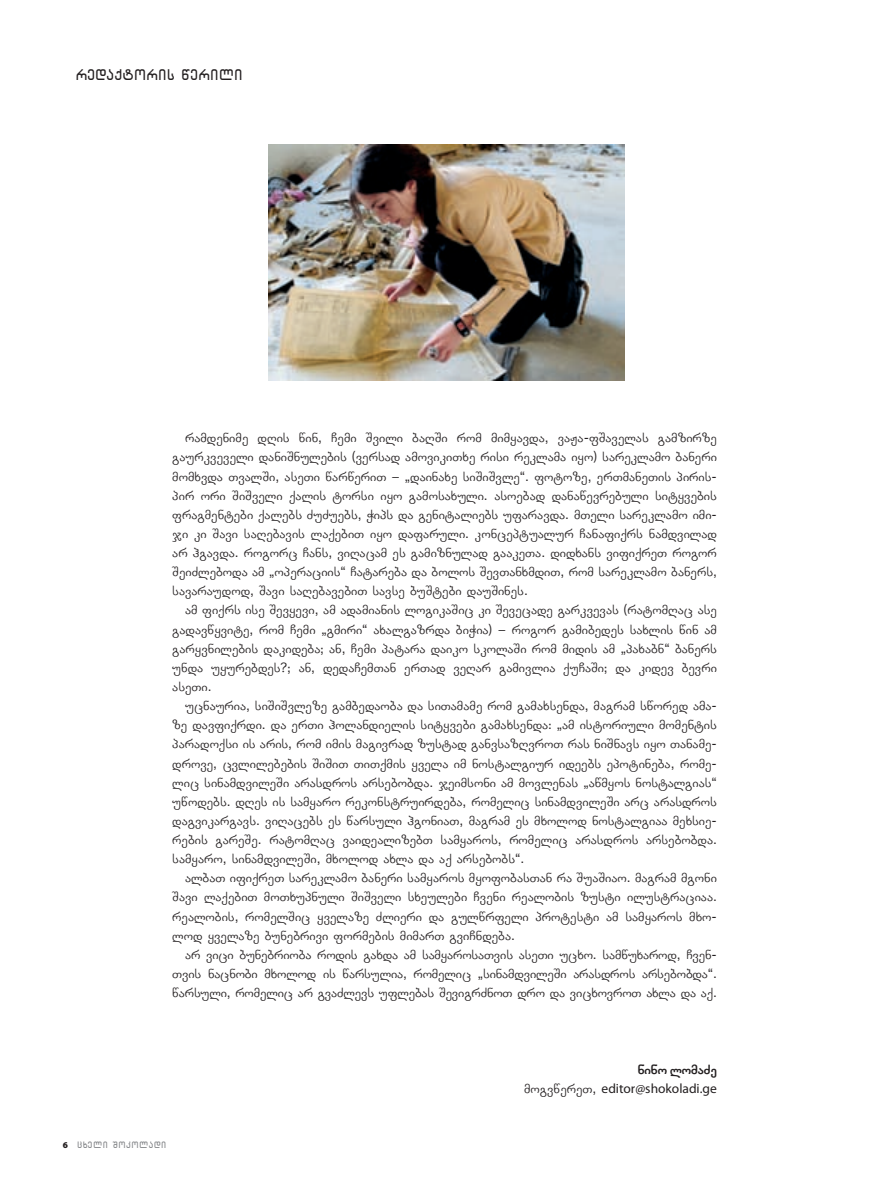
<style>
.page{position:relative;width:885px;height:1195px;background:#fff}
.page>*{position:absolute;margin:0;border:0;box-sizing:border-box;transform-origin:0 0}
.t1{font:15px "Sanet";color:#231f20}
.t2{font:13.5px/19.2px "A Kolkhety N";color:#231f20;text-align:justify}
.t3{font:13.5px "Myriad Pro";color:#231f20}
.t4{font:700 13.5px "A Kolkhety N";color:#231f20}
.t5{font:9px "Sanet";letter-spacing:.05em;color:#808285}
.s1{font-family:"Myriad Pro";font-weight:900;color:#231f20}
.s2{font-family:"A Kolkhety N"}
</style>
<div class="page">
<img style="left:269px;top:145px;width:355px;height:236px">
<p class="t1" style="left:75px;top:66px;width:169px">REDAQTORIS WERILI</p>
<p class="t2" style="left:172px;top:428px;width:546px;text-indent:13px">RAMDENIME DRIS WIN, CEMI SVILI BARSI ROM MIMYAVDA, VAJA-FSAVELAS GAMZIRZE GAURKVEVELI DANISNULEBIS (VERSAD AMOVIKITXE RISI REKLAMA IYO) SAREKLAMO BANERI MOMXVDA TVALSI, ASETI WARWERIT _ `DAINAXE SISISVLE~. FOTOZE, ERTMANETIS PIRIS-PIR ORI SISVELI QALIS TORSI IYO GAMOSAXULI. ASOEBAD DANAWEVREBULI SITYVEBIS FRAGMENTEBI QALEBS ZUZUEBS, WIPS DA GENITALIEBS UFARAVDA. MTELI SAREKLAMO IMI-JI KI SAVI SAREBAVIS LAQEBIT IYO DAFARULI. KONCEPTUALUR CANAFIQRS NAMDVILAD AR HGAVDA. ROGORC CANS, VIRACAM ES GAMIZNULAD GAAKETA. DIDXANS VIFIQRET ROGOR SEIZLEBODA AM `OPERACIIS~ CATAREBA DA BOLOS SEVTANXMDIT, ROM SAREKLAMO BANERS, SAVARAUDOD, SAVI SAREBAVEBIT SAVSE BUSTEBI DAUSINES.</p>
<p class="t2" style="left:172px;top:600px;width:546px;text-indent:13px">AM FIQRS ISE SEVYEVI, AM ADAMIANIS LOGIKASIC KI SEVECADE GARKVEVAS (RATOMRAC ASE GADAVWYVITE, ROM CEMI `GMIRI~ AXALGAZRDA BIWIA) _ ROGOR GAMIBEDES SAXLIS WIN AM GARYVNILEBIS DAKIDEBA; AN, CEMI PATARA DAIKO SKOLASI ROM MIDIS AM `PAXABN~ BANERS UNDA UYUREBDES?; AN, DEDACEMTAN ERTAD VERAR GAMIVLIA QUCASI; DA KIDEV BEVRI ASETI.</p>
<p class="t2" style="left:172px;top:696px;width:546px;text-indent:13px">UCNAURIA, SISISVLEZE GAMBEDAOBA DA SITAMAME ROM GAMAXSENDA, MAGRAM SWORED AMA-ZE DAVFIQRDI. DA ERTI HOLANDIELIS SITYVEBI GAMAXSENDA: `AM ISTORIULI MOMENTIS PARADOQSI IS ARIS, ROM IMIS MAGIVRAD ZUSTAD GANVSAZRVROT RAS NISNAVS IYO TANAME-DROVE, CVLILEBEBIS SISIT TITQMIS YVELA IM NOSTALGIUR IDEEBS EPOTINEBA, ROME-LIC SINAMDVILESI ARASDROS ARSEBOBDA. JEIMSONI AM MOVLENAS `AWMYOS NOSTALGIAS~ UWODEBS. DRES IS SAMYARO REKONSTRUIRDEBA, ROMELIC SINAMDVILESI ARC ARASDROS DAGVIKARGAVS. VIRACEBS ES WARSULI HGONIAT, MAGRAM ES MXOLOD NOSTALGIAA MEXSIE-REBIS GARESE. RATOMRAC VAIDEALIZEBT SAMYAROS, ROMELIC ARASDROS ARSEBOBDA.<br>SAMYARO, SINAMDVILESI, MXOLOD AXLA DA AQ ARSEBOBS~.</p>
<p class="t2" style="left:172px;top:868px;width:546px;text-indent:13px">ALBAT IFIQRET SAREKLAMO BANERI SAMYAROS MYOFOBASTAN RA SUASIAO. MAGRAM MGONI SAVI LAQEBIT MOTXUPNULI SISVELI SXEULEBI CVENI REALOBIS ZUSTI ILUSTRACIAA.<br>REALOBIS, ROMELSIC YVELAZE ZLIERI DA GULWRFELI PROTESTI AM SAMYAROS MXO-LOD YVELAZE BUNEBRIVI FORMEBIS MIMART GVICNDEBA.</p>
<p class="t2" style="left:172px;top:944px;width:546px;text-indent:13px">AR VICI BUNEBRIOBA RODIS GAXDA AM SAMYAROSATVIS ASETI UCXO. SAMWUXAROD, CVEN-TVIS NACNOBI MXOLOD IS WARSULIA, ROMELIC `SINAMDVILESI ARASDROS ARSEBOBDA~.<br>WARSULI, ROMELIC AR GVAZLEVS UFLEBAS SEVIGRZNOT DRO DA VICXOVROT AXLA DA AQ.</p>
<p class="t5" style="left:63px;top:1139px;width:105px"><span class="s1">6</span> CXELI SOKOLADI</p>
<p class="t4" style="left:637px;top:1061px;width:81px">NINO LOMAZE</p>
<p class="t3" style="left:524px;top:1083px;width:194px"><span class="s2">MOGVWERET,</span> editor@shokoladi.ge</p>
</div>
